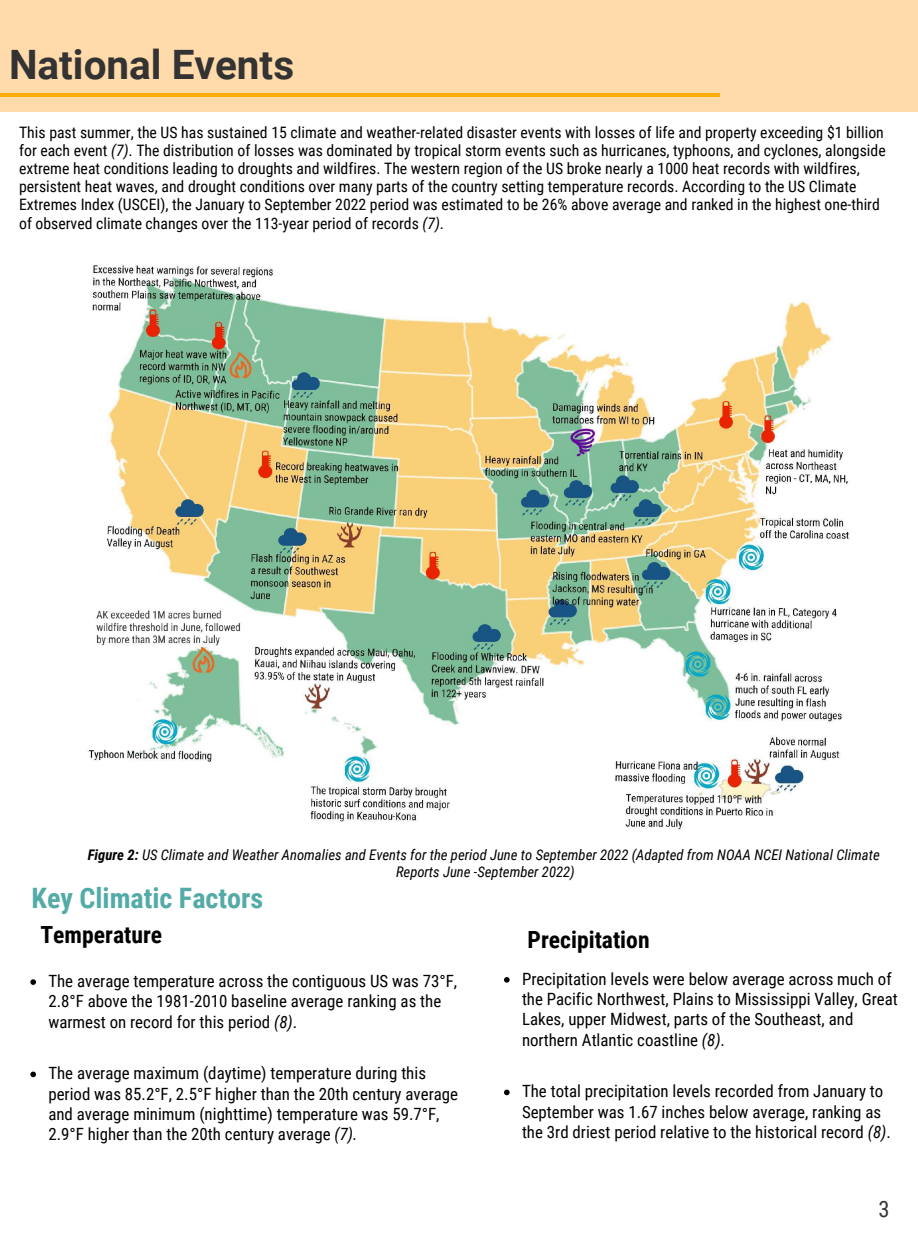
<style>
.page{position:relative;width:918px;height:1238px;background:#fff}
.page>*{position:absolute;margin:0;border:0;box-sizing:border-box;transform-origin:0 0}
.t1{font:700 40.5px "Roboto";color:#333}
.t2{font:700 28.2px "Roboto Condensed";color:#53aba8}
.t3{font:700 23.7px "Roboto Condensed";color:#000}
.t4{font:22.5px "Roboto Condensed";color:#333}
.t5{font:16.8px/20.2px "Roboto Condensed";color:#000}
.t6{font:15.75px/18px "Roboto Condensed";color:#000}
.t7{font:italic 14.7px/16.8px "Roboto Condensed";color:#000;text-align:center}
.s1{font-style:italic}
.s2{font-weight:700}
</style>
<div class="page">
<div style="left:0;top:0;width:918px;height:111px;background:#ffdaaa"></div>
<hr style="left:0;top:93px;width:720px;height:4px;background:#ffae07">
<img style="left:88px;top:265px;width:761px;height:565px">
<svg style="left:30px;top:979px;width:6px;height:5px"></svg>
<svg style="left:30px;top:1071px;width:6px;height:6px"></svg>
<svg style="left:504px;top:977px;width:6px;height:5px"></svg>
<svg style="left:504px;top:1089px;width:6px;height:6px"></svg>
<h1 class="t1" style="left:9px;top:36px;width:287px">National Events</h1>
<p class="t6" style="left:19px;top:123px;width:868px">This past summer, the US has sustained 15 climate and weather-related disaster events with losses of life and property exceeding $1 billion for each event <span class="s1">(7)</span>. The distribution of losses was dominated by tropical storm events such as hurricanes, typhoons, and cyclones, alongside extreme heat conditions leading to droughts and wildfires. The western region of the US broke nearly a 1000 heat records with wildfires, persistent heat waves, and drought conditions over many parts of the country setting temperature records. According to the US Climate Extremes Index (USCEI), the January to September 2022 period was estimated to be 26% above average and ranked in the highest one-third of observed climate changes over the 113-year period of records <span class="s1">(7)</span>.</p>
<p class="t7" style="left:88px;top:845px;width:793px"><span class="s2">Figure 2:</span> US Climate and Weather Anomalies and Events for the period June to September 2022 (Adapted from NOAA NCEI National Climate<br>Reports June -September 2022)</p>
<h2 class="t2" style="left:32px;top:878px;width:233px">Key Climatic Factors</h2>
<h3 class="t3" style="left:40px;top:918px;width:123px">Temperature</h3>
<p class="t5" style="left:48px;top:970px;width:410px">The average temperature across the contiguous US was 73°F,<br>2.8°F above the 1981-2010 baseline average ranking as the warmest on record for this period <span class="s1">(8)</span>.</p>
<p class="t5" style="left:48px;top:1062px;width:411px">The average maximum (daytime) temperature during this period was 85.2°F, 2.5°F higher than the 20th century average and average minimum (nighttime) temperature was 59.7°F, 2.9°F higher than the 20th century average <span class="s1">(7).</span></p>
<h3 class="t3" style="left:528px;top:922px;width:124px">Precipitation</h3>
<p class="t5" style="left:522px;top:968px;width:377px">Precipitation levels were below average across much of the Pacific Northwest, Plains to Mississippi Valley, Great Lakes, upper Midwest, parts of the Southeast, and northern Atlantic coastline <span class="s1">(8)</span>.</p>
<p class="t5" style="left:522px;top:1080px;width:370px">The total precipitation levels recorded from January to<br>September was 1.67 inches below average, ranking as the 3rd driest period relative to the historical record <span class="s1">(8)</span>.</p>
<h3 class="t4" style="left:879px;top:1192px;width:13px">3</h3>
</div>
